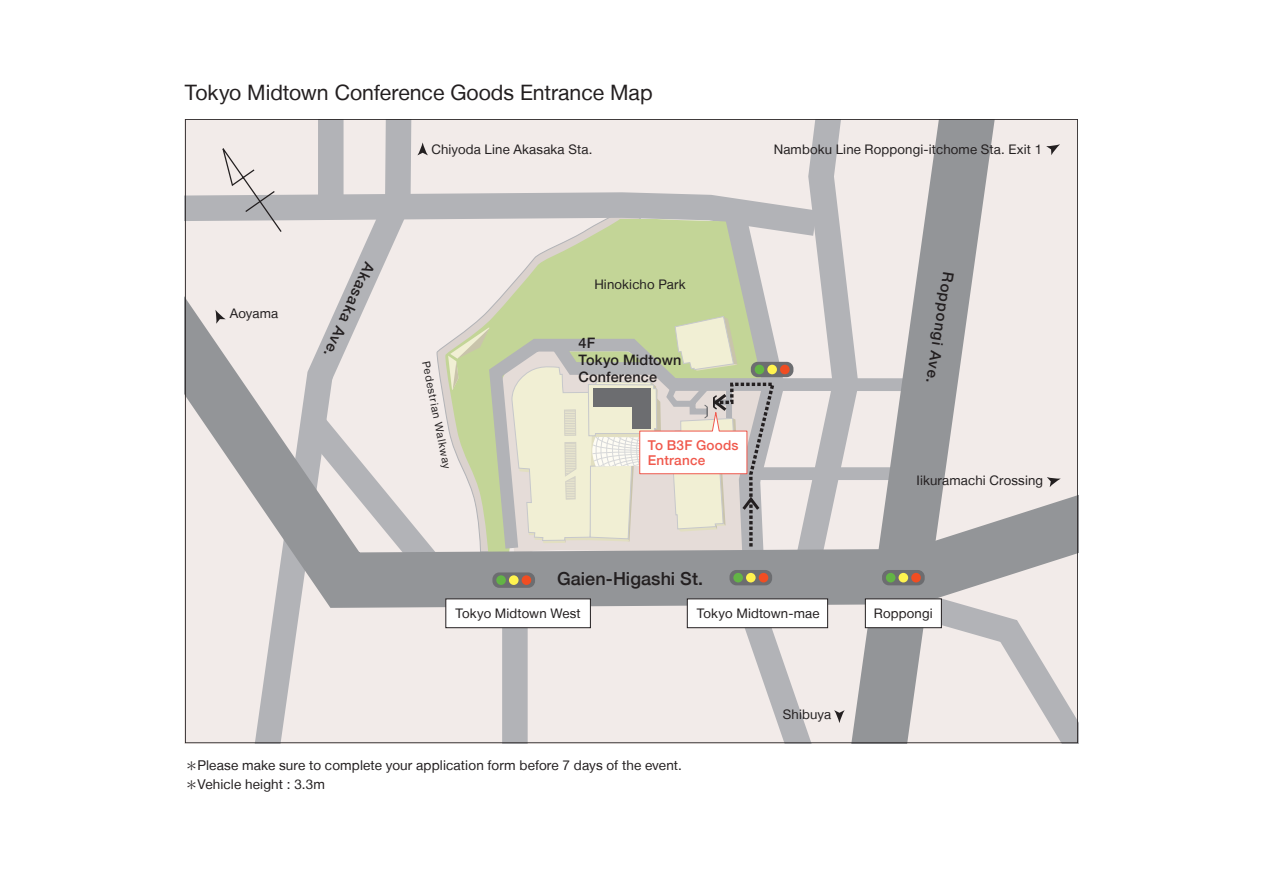
<style>
.page{position:relative;width:1263px;height:893px;background:#fff}
.page>*{position:absolute;margin:0;border:0;box-sizing:border-box;transform-origin:0 0}
.t1{font:21.3px "Helvetica Neue LT";color:#231f20}
.t2{font:500 18px "Helvetica Neue LT";letter-spacing:.005em;color:#231f20}
.t3{font:500 15px "Helvetica Neue LT";color:#231f20}
.t4{font:500 14.4px/17px "Helvetica Neue LT";letter-spacing:.01em;color:#231f20}
.t5{font:13.5px/19.2px "Helvetica Neue LT";letter-spacing:.01em;color:#231f20}
.t6{font:500 13.5px/14.9px "Helvetica Neue LT";letter-spacing:.015em;color:#f0594d}
.t7{font:13.2px "Helvetica Neue LT";letter-spacing:.01em;color:#231f20}
.t8{font:10.8px "Helvetica Neue LT";color:#231f20}
.s1{font-family:"Koz Go Pr 6 N"}
</style>
<div class="page">
<svg style="left:185px;top:119px;width:893px;height:624px;fill:#f2ebe9"></svg>
<h1 class="t1" style="left:185px;top:79px;width:469px">Tokyo Midtown Conference Goods Entrance Map</h1>
<p class="t7" style="left:230px;top:306px;width:50px">Aoyama</p>
<p class="t3" style="left:378px;top:266px;width:104px;rotate:114deg">Akasaka Ave.</p>
<p class="t7" style="left:431px;top:141px;width:162px">Chiyoda Line Akasaka Sta.</p>
<p class="t7" style="left:774px;top:141px;width:270px">Namboku Line Roppongi-itchome Sta. Exit 1</p>
<p class="t8" style="left:433px;top:360px;width:111px;rotate:79deg">Pedestrian Walkway</p>
<p class="t7" style="left:594px;top:276px;width:93px">Hinokicho Park</p>
<p class="t4" style="left:579px;top:335px;width:104px">4F<br>Tokyo Midtown<br>Conference</p>
<p class="t6" style="left:648px;top:437px;width:92px">To B3F Goods<br>Entrance</p>
<p class="t3" style="left:957px;top:274px;width:113px;rotate:99deg">Roppongi Ave.</p>
<p class="t7" style="left:917px;top:472px;width:128px">Iikuramachi Crossing</p>
<h2 class="t2" style="left:557px;top:567px;width:148px">Gaien-Higashi St.</h2>
<p class="t7" style="left:455px;top:605px;width:127px">Tokyo Midtown West</p>
<p class="t7" style="left:697px;top:605px;width:124px">Tokyo Midtown-mae</p>
<p class="t7" style="left:874px;top:605px;width:60px">Roppongi</p>
<p class="t7" style="left:783px;top:707px;width:50px">Shibuya</p>
<p class="t5" style="left:185px;top:756px;width:499px"><span class="s1">＊</span>Please make sure to complete your application form before 7 days of the event.<span class="s1">＊</span>Vehicle height : 3.3m</p>
</div>
